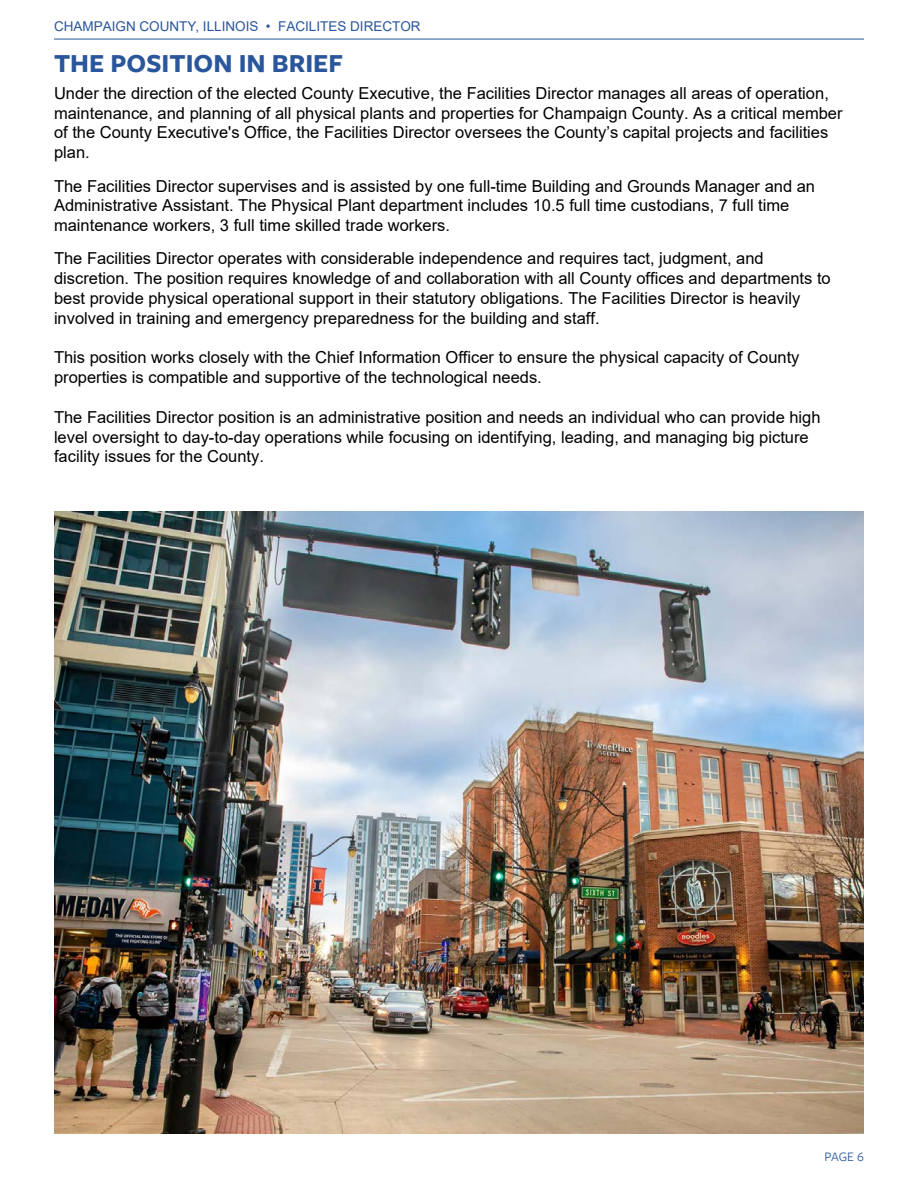
<style>
.page{position:relative;width:918px;height:1188px;background:#fff}
.page>*{position:absolute;margin:0;border:0;box-sizing:border-box;transform-origin:0 0}
.t1{font:700 27px "Freight Sans Pro";color:#2a569b}
.t2{font:16.5px/19.8px "Arial";color:#000}
.t3{font:13.5px "Arial";color:#2a569b}
.t4{font:13.5px "Freight Sans Pro";color:#2a569b}
</style>
<div class="page">
<hr style="left:54px;top:39px;width:810px;height:1px;background:#2a569b">
<img style="left:54px;top:512px;width:810px;height:622px">
<p class="t3" style="left:54px;top:17px;width:368px">CHAMPAIGN COUNTY, ILLINOIS • FACILITES DIRECTOR</p>
<h1 class="t1" style="left:54px;top:45px;width:291px">THE POSITION IN BRIEF</h1>
<p class="t2" style="left:54px;top:83px;width:790px">Under the direction of the elected County Executive, the Facilities Director manages all areas of operation, maintenance, and planning of all physical plants and properties for Champaign County. As a critical member of the County Executive's Office, the Facilities Director oversees the County’s capital projects and facilities plan.</p>
<p class="t2" style="left:54px;top:176px;width:763px">The Facilities Director supervises and is assisted by one full-time Building and Grounds Manager and an<br>Administrative Assistant. The Physical Plant department includes 10.5 full time custodians, 7 full time maintenance workers, 3 full time skilled trade workers.</p>
<p class="t2" style="left:54px;top:249px;width:778px">The Facilities Director operates with considerable independence and requires tact, judgment, and discretion. The position requires knowledge of and collaboration with all County offices and departments to best provide physical operational support in their statutory obligations. The Facilities Director is heavily involved in training and emergency preparedness for the building and staff.</p>
<p class="t2" style="left:54px;top:348px;width:747px">This position works closely with the Chief Information Officer to ensure the physical capacity of County properties is compatible and supportive of the technological needs.</p>
<p class="t2" style="left:54px;top:407px;width:768px">The Facilities Director position is an administrative position and needs an individual who can provide high level oversight to day-to-day operations while focusing on identifying, leading, and managing big picture facility issues for the County.</p>
<p class="t4" style="left:825px;top:1147px;width:41px">PAGE 6</p>
</div>
